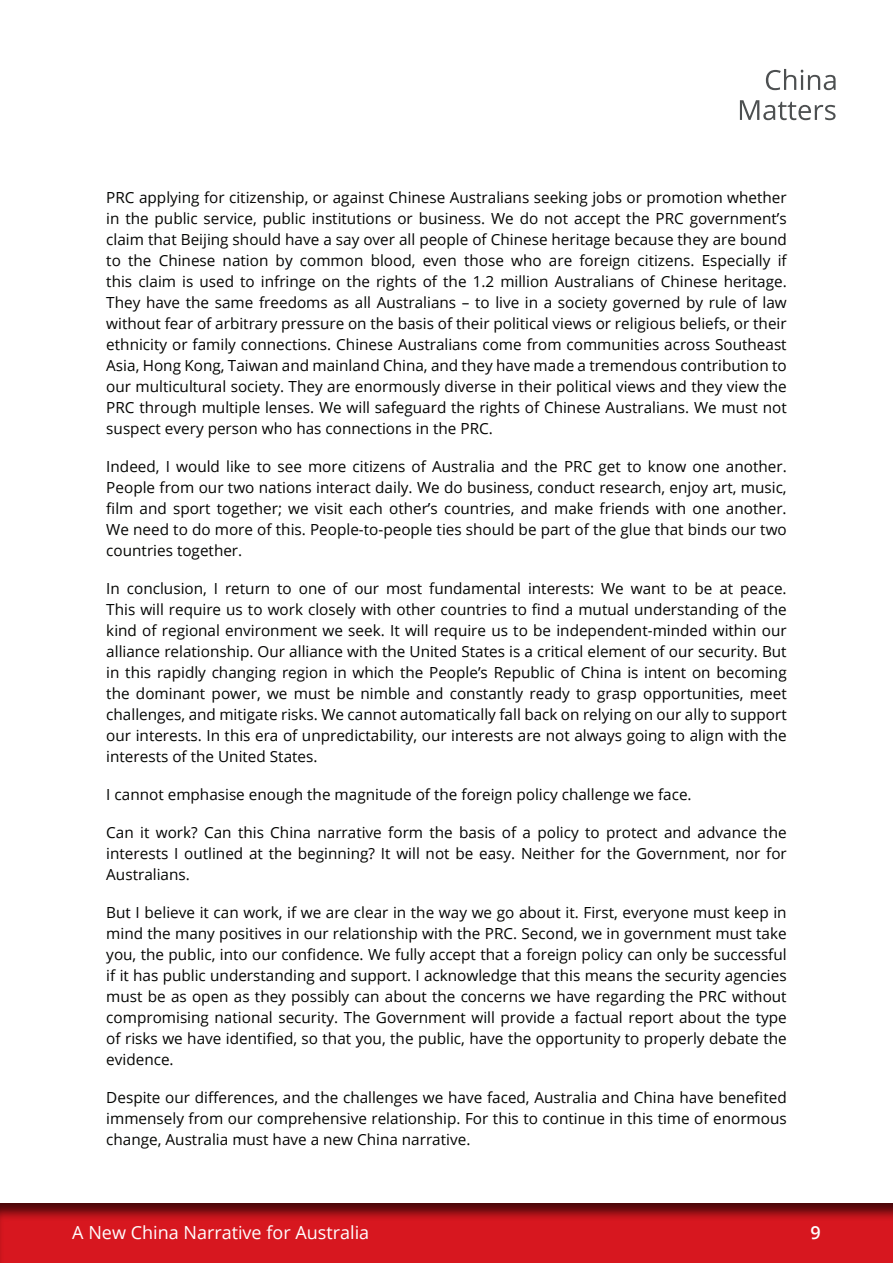
<style>
.page{position:relative;width:893px;height:1263px;background:#fff}
.page>*{position:absolute;margin:0;border:0;box-sizing:border-box;transform-origin:0 0}
.t1{font:18px "Open Sans";color:#fff}
.t2{font:600 18px "Open Sans";color:#fff}
.t3{font:15.3px/21px "Open Sans";color:#040503;text-align:justify}
</style>
<div class="page">
<div style="left:0;top:1200px;width:893px;height:63px;background:#231f20;opacity:.75"></div>
<svg style="left:766px;top:69px;width:70px;height:21px"></svg>
<svg style="left:740px;top:100px;width:96px;height:20px"></svg>
<p class="t3" style="left:106px;top:187px;width:682px">PRC applying for citizenship, or against Chinese Australians seeking jobs or promotion whether in the public service, public institutions or business. We do not accept the PRC government’s claim that Beijing should have a say over all people of Chinese heritage because they are bound to the Chinese nation by common blood, even those who are foreign citizens. Especially if this claim is used to infringe on the rights of the 1.2 million Australians of Chinese heritage.<br>They have the same freedoms as all Australians – to live in a society governed by rule of law without fear of arbitrary pressure on the basis of their political views or religious beliefs, or their ethnicity or family connections. Chinese Australians come from communities across Southeast Asia, Hong Kong, Taiwan and mainland China, and they have made a tremendous contribution to our multicultural society. They are enormously diverse in their political views and they view the PRC through multiple lenses. We will safeguard the rights of Chinese Australians. We must not suspect every person who has connections in the PRC.</p>
<p class="t3" style="left:106px;top:456px;width:682px">Indeed, I would like to see more citizens of Australia and the PRC get to know one another.<br>People from our two nations interact daily. We do business, conduct research, enjoy art, music, film and sport together; we visit each other’s countries, and make friends with one another.<br>We need to do more of this. People-to-people ties should be part of the glue that binds our two countries together.</p>
<p class="t3" style="left:106px;top:578px;width:682px">In conclusion, I return to one of our most fundamental interests: We want to be at peace.<br>This will require us to work closely with other countries to find a mutual understanding of the kind of regional environment we seek. It will require us to be independent-minded within our alliance relationship. Our alliance with the United States is a critical element of our security. But in this rapidly changing region in which the People’s Republic of China is intent on becoming the dominant power, we must be nimble and constantly ready to grasp opportunities, meet challenges, and mitigate risks. We cannot automatically fall back on relying on our ally to support our interests. In this era of unpredictability, our interests are not always going to align with the interests of the United States.</p>
<p class="t3" style="left:106px;top:784px;width:587px">I cannot emphasise enough the magnitude of the foreign policy challenge we face.</p>
<p class="t3" style="left:106px;top:822px;width:682px">Can it work? Can this China narrative form the basis of a policy to protect and advance the interests I outlined at the beginning? It will not be easy. Neither for the Government, nor for Australians.</p>
<p class="t3" style="left:106px;top:902px;width:682px">But I believe it can work, if we are clear in the way we go about it. First, everyone must keep in mind the many positives in our relationship with the PRC. Second, we in government must take you, the public, into our confidence. We fully accept that a foreign policy can only be successful if it has public understanding and support. I acknowledge that this means the security agencies must be as open as they possibly can about the concerns we have regarding the PRC without compromising national security. The Government will provide a factual report about the type of risks we have identified, so that you, the public, have the opportunity to properly debate the evidence.</p>
<p class="t3" style="left:106px;top:1087px;width:682px">Despite our differences, and the challenges we have faced, Australia and China have benefited immensely from our comprehensive relationship. For this to continue in this time of enormous change, Australia must have a new China narrative.</p>
<p class="t1" style="left:72px;top:1219px;width:298px">A New China Narrative for Australia</p>
<p class="t2" style="left:810px;top:1219px;width:12px">9</p>
</div>
